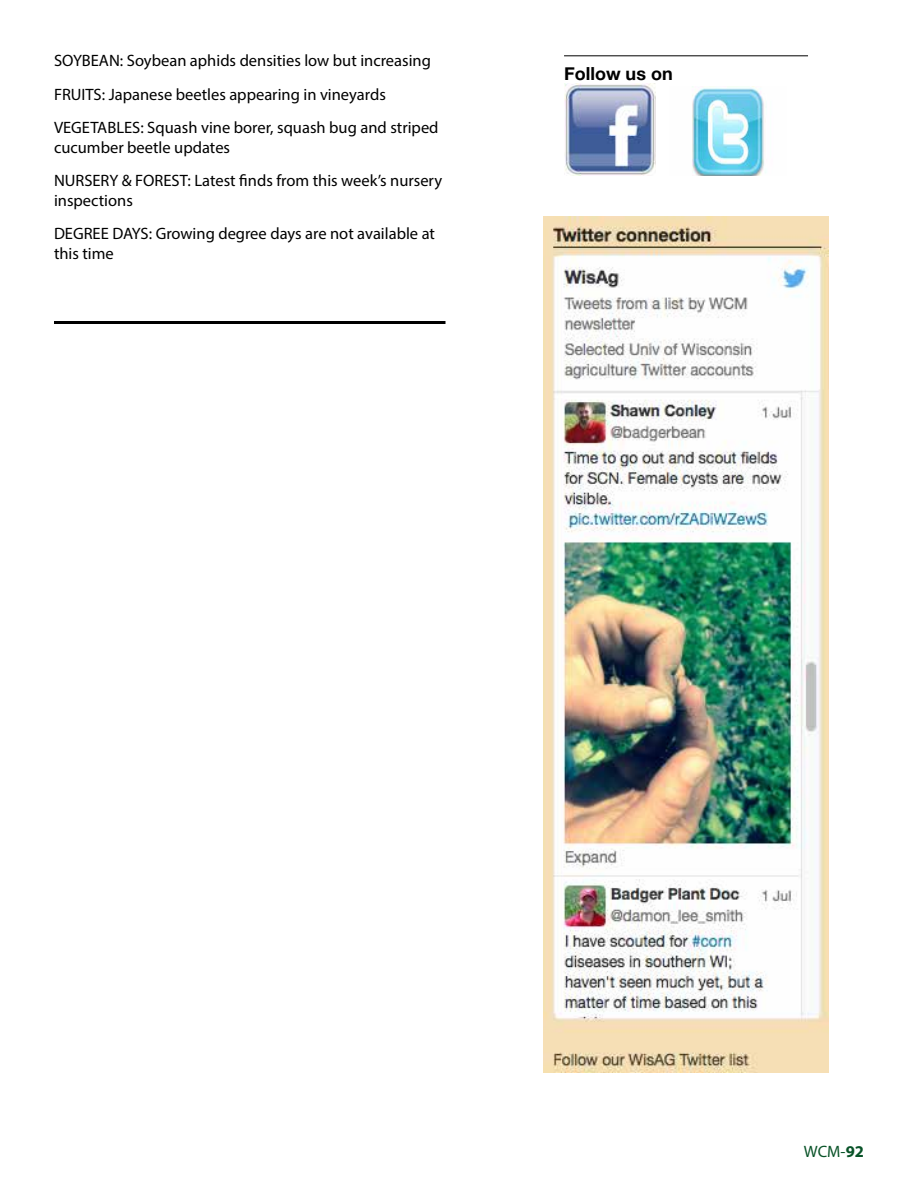
<style>
.page{position:relative;width:918px;height:1188px;background:#fff}
.page>*{position:absolute;margin:0;border:0;box-sizing:border-box;transform-origin:0 0}
.t1{font:700 18px "Helvetica Neue";color:#000}
.t2{font:16.5px/33.3px "Myriad Pro";color:#000}
.t3{font:16.5px "Myriad Pro";color:#095328}
.s1{font-weight:700}
</style>
<div class="page">
<hr style="left:564px;top:55px;width:244px;height:1px;background:#000">
<img style="left:564px;top:84px;width:92px;height:92px">
<img style="left:692px;top:86px;width:74px;height:90px">
<hr style="left:54px;top:321px;width:392px;height:3px;background:#000">
<img style="left:543px;top:216px;width:286px;height:857px">
<p class="t2" style="left:54px;top:44px;width:386px">SOYBEAN: Soybean aphids densities low but increasing<br>FRUITS: Japanese beetles appearing in vineyards<br>VEGETABLES: Squash vine borer, squash bug and striped</p>
<p class="t2" style="left:54px;top:130px;width:390px">cucumber beetle updates<br>NURSERY &amp; FOREST: Latest finds from this week’s nursery</p>
<p class="t2" style="left:54px;top:183px;width:383px">inspections<br>DEGREE DAYS: Growing degree days are not available at</p>
<p class="t2" style="left:54px;top:237px;width:61px">this time</p>
<p class="t1" style="left:564px;top:60px;width:110px">Follow us on</p>
<p class="t3" style="left:804px;top:1142px;width:62px">WCM-<span class="s1">92</span></p>
</div>
